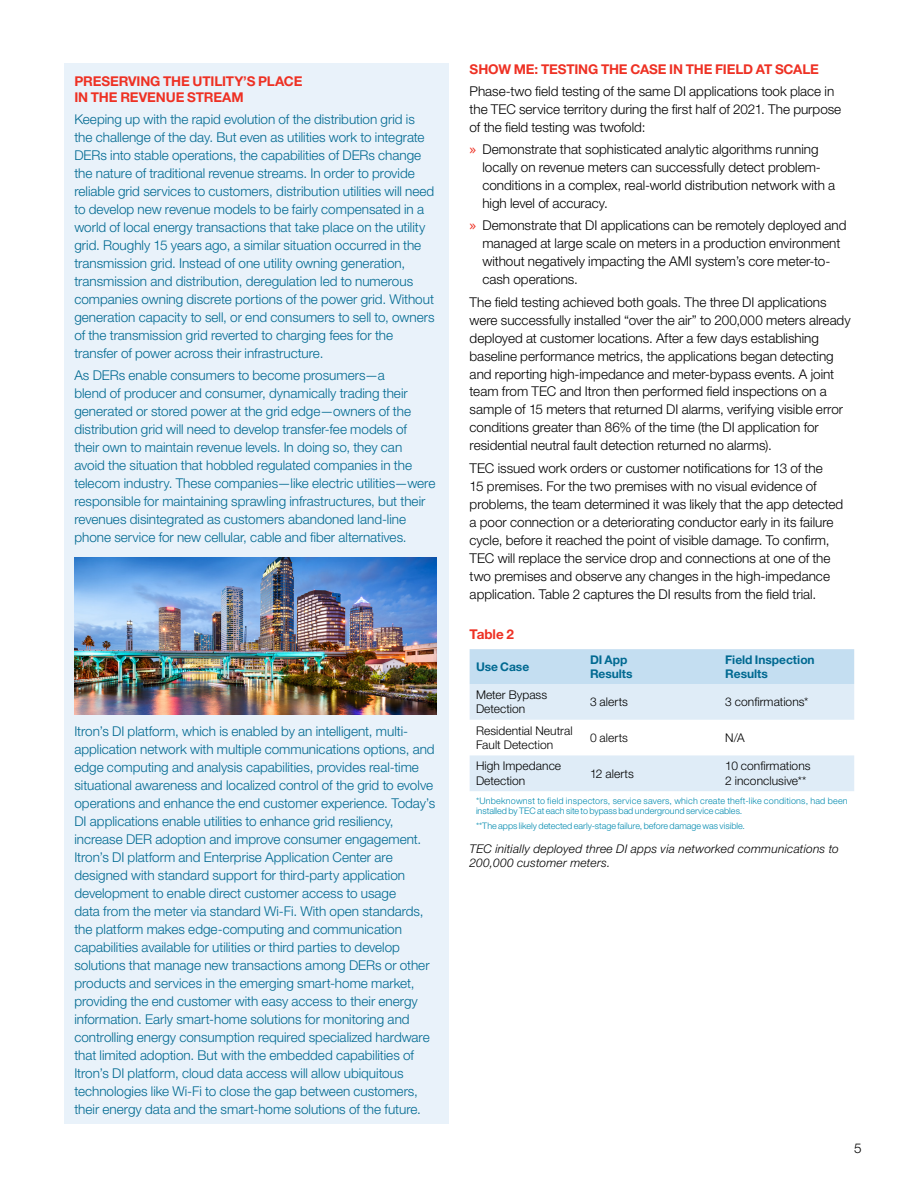
<style>
.page{position:relative;width:918px;height:1188px;background:#fff}
.page>*{position:absolute;margin:0;border:0;box-sizing:border-box;transform-origin:0 0}
.t1{font:300 13.5px/18px "Helvetica Neue LT Std";color:#006991}
.t2{font:300 13.5px/18px "Helvetica Neue LT Std";color:#000}
.t3{font:700 13.5px/16.2px "Helvetica Neue LT Std";letter-spacing:-.01em;color:#ee3124}
.t4{font:300 12px/14.4px "Helvetica Neue LT Std";letter-spacing:.005em;color:#000}
.t5{font:italic 300 12px/14.4px "Helvetica Neue LT Std";letter-spacing:.015em;color:#000}
.t6{font:700 12px/13.5px "Helvetica Neue LT Std";letter-spacing:-.005em;color:#006991}
.t7{font:300 9px/10.5px "Helvetica Neue LT Std";color:#008aaf}
.s1{font-family:"Lucida Grande";font-weight:400;color:#ee3124}
</style>
<div class="page">
<svg style="left:470px;top:649px;width:384px;height:142px"></svg>
<div style="left:64px;top:64px;width:384px;height:1060px;background:#e9f2fa"></div>
<img style="left:74px;top:557px;width:362px;height:157px">
<p class="t3" style="left:74px;top:72px;width:230px">PRESERVING THE UTILITY’S PLACE<br>IN THE REVENUE STREAM</p>
<p class="t1" style="left:74px;top:110px;width:362px">Keeping up with the rapid evolution of the distribution grid is the challenge of the day. But even as utilities work to integrate DERs into stable operations, the capabilities of DERs change the nature of traditional revenue streams. In order to provide reliable grid services to customers, distribution utilities will need to develop new revenue models to be fairly compensated in a world of local energy transactions that take place on the utility grid. Roughly 15 years ago, a similar situation occurred in the transmission grid. Instead of one utility owning generation, transmission and distribution, deregulation led to numerous companies owning discrete portions of the power grid. Without generation capacity to sell, or end consumers to sell to, owners of the transmission grid reverted to charging fees for the transfer of power across their infrastructure.</p>
<p class="t1" style="left:74px;top:366px;width:363px">As DERs enable consumers to become prosumers—a<br>blend of producer and consumer, dynamically trading their generated or stored power at the grid edge—owners of the distribution grid will need to develop transfer-fee models of<br>their own to maintain revenue levels. In doing so, they can avoid the situation that hobbled regulated companies in the telecom industry. These companies—like electric utilities—were responsible for maintaining sprawling infrastructures, but their revenues disintegrated as customers abandoned land-line phone service for new cellular, cable and fiber alternatives.</p>
<p class="t1" style="left:74px;top:722px;width:362px">Itron’s DI platform, which is enabled by an intelligent, multi&shy;application network with multiple communications options, and edge computing and analysis capabilities, provides real-time situational awareness and localized control of the grid to evolve operations and enhance the end customer experience. Today’s DI applications enable utilities to enhance grid resiliency, increase DER adoption and improve consumer engagement.<br>Itron’s DI platform and Enterprise Application Center are designed with standard support for third-party application development to enable direct customer access to usage<br>data from the meter via standard Wi-Fi. With open standards, the platform makes edge-computing and communication capabilities available for utilities or third parties to develop solutions that manage new transactions among DERs or other products and services in the emerging smart-home market, providing the end customer with easy access to their energy information. Early smart-home solutions for monitoring and controlling energy consumption required specialized hardware that limited adoption. But with the embedded capabilities of Itron’s DI platform, cloud data access will allow ubiquitous technologies like Wi-Fi to close the gap between customers, their energy data and the smart-home solutions of the future.</p>
<p class="t3" style="left:470px;top:60px;width:351px">SHOW ME: TESTING THE CASE IN THE FIELD AT SCALE</p>
<p class="t2" style="left:470px;top:82px;width:373px">Phase-two field testing of the same DI applications took place in the TEC service territory during the first half of 2021. The purpose of the field testing was twofold:</p>
<p class="t2" style="left:482px;top:140px;width:354px;text-indent:-13px"><span class="s1">»</span> Demonstrate that sophisticated analytic algorithms running locally on revenue meters can successfully detect problem&shy;conditions in a complex, real-world distribution network with a high level of accuracy.</p>
<p class="t2" style="left:482px;top:216px;width:366px;text-indent:-13px"><span class="s1">»</span> Demonstrate that DI applications can be remotely deployed and managed at large scale on meters in a production environment without negatively impacting the AMI system’s core meter-to&shy;cash operations.</p>
<p class="t2" style="left:470px;top:292px;width:383px">The field testing achieved both goals. The three DI applications were successfully installed “over the air” to 200,000 meters already deployed at customer locations. After a few days establishing baseline performance metrics, the applications began detecting and reporting high-impedance and meter-bypass events. A joint team from TEC and Itron then performed field inspections on a sample of 15 meters that returned DI alarms, verifying visible error conditions greater than 86% of the time (the DI application for residential neutral fault detection returned no alarms).</p>
<p class="t2" style="left:470px;top:459px;width:375px">TEC issued work orders or customer notifications for 13 of the<br>15 premises. For the two premises with no visual evidence of problems, the team determined it was likely that the app detected a poor connection or a deteriorating conductor early in its failure cycle, before it reached the point of visible damage. To confirm, TEC will replace the service drop and connections at one of the two premises and observe any changes in the high-impedance application. Table 2 captures the DI results from the field trial.</p>
<p class="t3" style="left:470px;top:626px;width:46px">Table 2</p>
<p class="t6" style="left:476px;top:660px;width:55px">Use Case</p>
<p class="t6" style="left:590px;top:653px;width:44px">DI App<br>Results</p>
<p class="t6" style="left:725px;top:653px;width:91px">Field Inspection<br>Results</p>
<p class="t4" style="left:476px;top:687px;width:73px">Meter Bypass<br>Detection</p>
<p class="t4" style="left:590px;top:694px;width:39px">3 alerts</p>
<p class="t4" style="left:725px;top:694px;width:85px">3 confirmations*</p>
<p class="t4" style="left:476px;top:723px;width:98px">Residential Neutral<br>Fault Detection</p>
<p class="t4" style="left:590px;top:730px;width:39px">0 alerts</p>
<p class="t4" style="left:725px;top:730px;width:21px">N/A</p>
<p class="t4" style="left:476px;top:759px;width:87px">High Impedance<br>Detection</p>
<p class="t4" style="left:590px;top:766px;width:45px">12 alerts</p>
<p class="t4" style="left:725px;top:759px;width:87px">10 confirmations<br>2 inconclusive**</p>
<p class="t7" style="left:476px;top:795px;width:373px">*Unbeknownst to field inspectors, service savers, which create theft-like conditions, had been installed by TEC at each site to bypass bad underground service cables.</p>
<p class="t7" style="left:476px;top:821px;width:271px">**The apps likely detected early-stage failure, before damage was visible.</p>
<p class="t5" style="left:470px;top:841px;width:371px">TEC initially deployed three DI apps via networked communications to<br>200,000 customer meters.</p>
<p class="t2" style="left:854px;top:1139px;width:9px">5</p>
</div>
